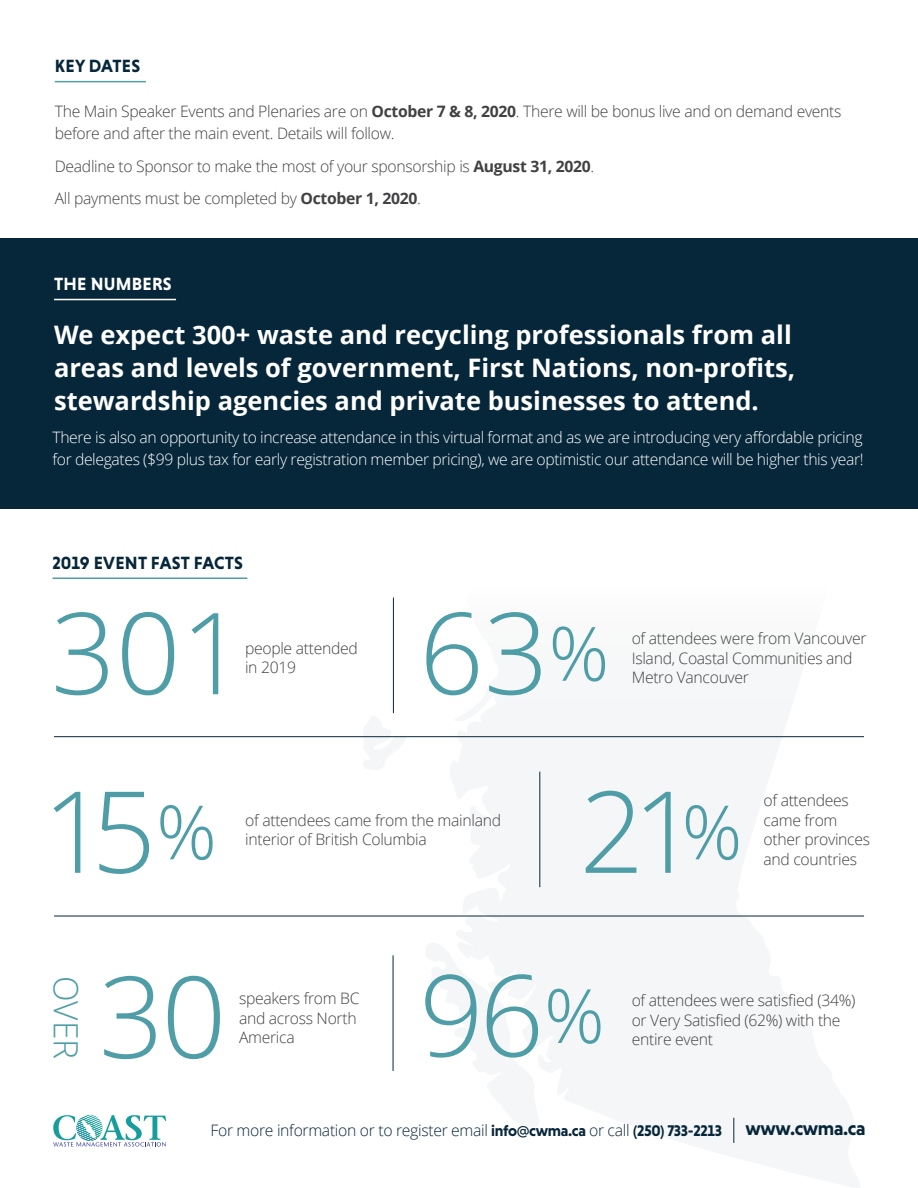
<style>
.page{position:relative;width:918px;height:1188px;background:#fff}
.page>*{position:absolute;margin:0;border:0;box-sizing:border-box;transform-origin:0 0}
.t1{font:300 113.4px "Open Sans";letter-spacing:-.02em;color:#4e9da7}
.t2{font:300 33.45px "Open Sans";color:#4e9da7}
.t3{font:700 25.5px/33px "Open Sans";color:#fff}
.t4{font:700 18px "Niveau Grotesk";letter-spacing:.015em;color:#06263a}
.t5{font:700 18px "Niveau Grotesk";letter-spacing:.015em;color:#fff}
.t6{font:300 15.75px/19.5px "Open Sans";letter-spacing:-.02em;color:#414042}
.t7{font:300 15.75px/22.5px "Open Sans";letter-spacing:-.025em;color:#fff}
.t8{font:300 15.75px "Open Sans";letter-spacing:-.02em;color:#06263a}
.s1{font-weight:700}
.s2{font-size:75px}
.s3{font-family:"Niveau Grotesk";font-weight:700}
.s4{font-family:"Niveau Grotesk";font-weight:700;font-size:19.5px}
</style>
<div class="page">
<div style="left:0;top:239px;width:918px;height:270px;background:#06263a"></div>
<hr style="left:54px;top:299px;width:122px;height:1px;background:#fff">
<svg style="left:362px;top:737px;width:44px;height:1px"></svg>
<hr style="left:52px;top:578px;width:195px;height:1px;background:#4e9da7">
<hr style="left:393px;top:598px;width:1px;height:115px;background:#06263a">
<hr style="left:540px;top:772px;width:1px;height:115px;background:#06263a">
<hr style="left:393px;top:955px;width:1px;height:116px;background:#06263a">
<hr style="left:54px;top:736px;width:810px;height:1px;background:#06263a">
<hr style="left:54px;top:916px;width:810px;height:1px;background:#06263a">
<svg style="left:53px;top:1115px;width:113px;height:32px"></svg>
<svg style="left:734px;top:1118px;width:1px;height:25px"></svg>
<hr style="left:55px;top:81px;width:91px;height:1px;background:#4e9da7">
<p class="t4" style="left:55px;top:56px;width:87px">KEY DATES</p>
<p class="t6" style="left:55px;top:99px;width:788px;line-height:22.5px">The Main Speaker Events and Plenaries are on <span class="s1">October 7 &amp; 8, 2020</span>. There will be bonus live and on demand events before and after the main event. Details will follow.</p>
<p class="t6" style="left:55px;top:149px;width:541px;line-height:32.5px">Deadline to Sponsor to make the most of your sponsorship is <span class="s1">August 31, 2020</span>.<br>All payments must be completed by <span class="s1">October 1, 2020</span>.</p>
<p class="t5" style="left:54px;top:273px;width:119px">THE NUMBERS</p>
<h3 class="t3" style="left:54px;top:317px;width:743px">We expect 300+ waste and recycling professionals from all areas and levels of government, First Nations, non-profits, stewardship agencies and private businesses to attend.</h3>
<p class="t7" style="left:52px;top:425px;width:813px">There is also an opportunity to increase attendance in this virtual format and as we are introducing very affordable pricing for delegates ($99 plus tax for early registration member pricing), we are optimistic our attendance will be higher this year!</p>
<p class="t4" style="left:52px;top:552px;width:192px">2019 EVENT FAST FACTS</p>
<h1 class="t1" style="left:51px;top:575px;width:196px">301</h1>
<p class="t6" style="left:245px;top:638px;width:114px">people attended in 2019</p>
<h1 class="t1" style="left:419px;top:575px;width:192px">63<span class="s2">%</span></h1>
<p class="t6" style="left:632px;top:628px;width:236px">of attendees were from Vancouver<br>Island, Coastal Communities and<br>Metro Vancouver</p>
<h1 class="t1" style="left:43px;top:754px;width:176px">15<span class="s2">%</span></h1>
<h1 class="t1" style="left:579px;top:754px;width:164px">21<span class="s2">%</span></h1>
<p class="t6" style="left:245px;top:810px;width:257px">of attendees came from the mainland interior of British Columbia</p>
<p class="t6" style="left:764px;top:790px;width:108px">of attendees came from other provinces and countries</p>
<h2 class="t2" style="left:89px;top:976px;width:85px;rotate:90deg">OVER</h2>
<h1 class="t1" style="left:99px;top:939px;width:129px">30</h1>
<p class="t6" style="left:239px;top:988px;width:122px">speakers from BC and across North<br>America</p>
<h1 class="t1" style="left:419px;top:938px;width:187px">96<span class="s2">%</span></h1>
<p class="t6" style="left:632px;top:991px;width:225px">of attendees were satisfied (34%) or Very Satisfied (62%) with the entire event</p>
<p class="t8" style="left:211px;top:1120px;width:656px">For more information or to register email <span class="s3">info@cwma.ca</span> or call <span class="s3">(250) 733-2213</span> <span class="s4">www.cwma.ca</span></p>
</div>
